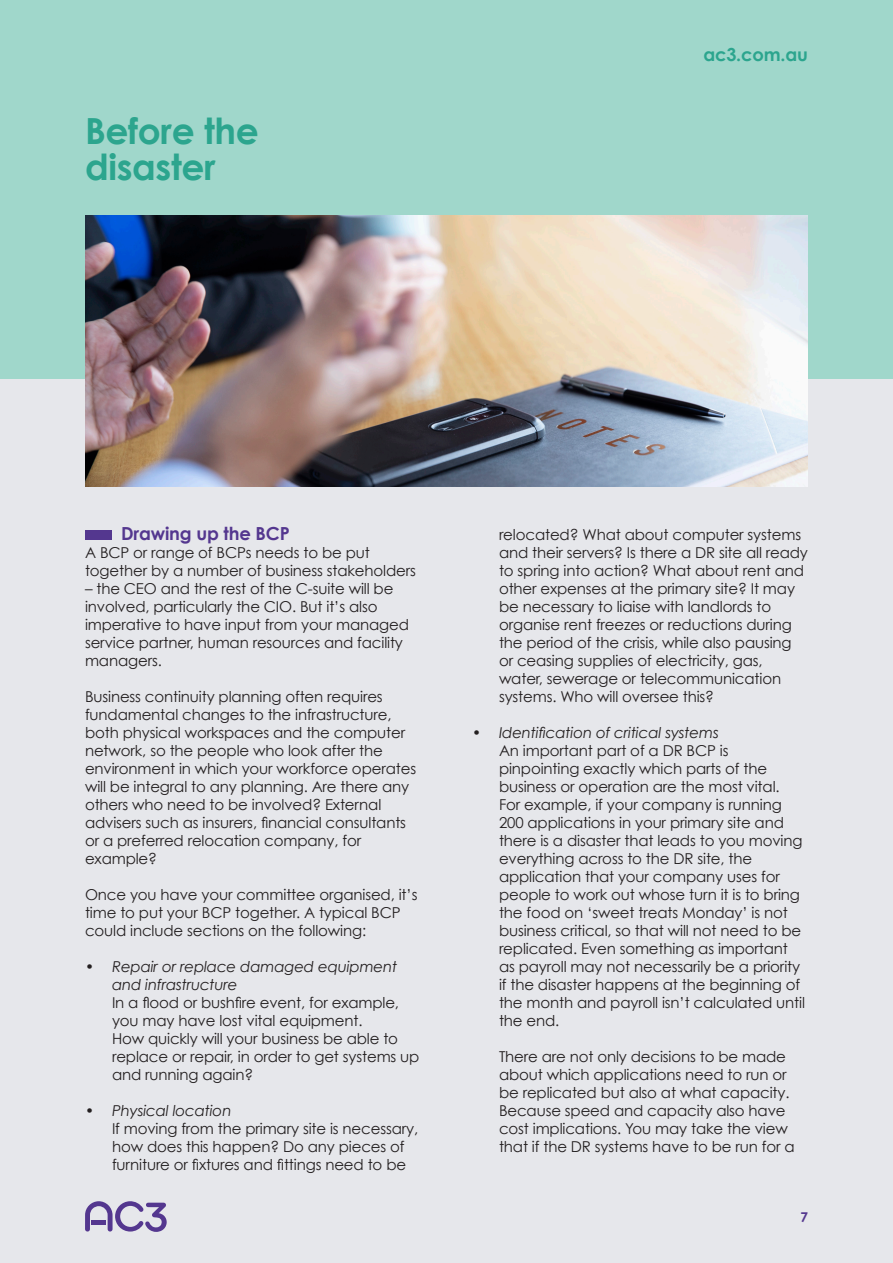
<style>
.page{position:relative;width:893px;height:1263px;background:#e0e2e6}
.page>*{position:absolute;margin:0;border:0;box-sizing:border-box;transform-origin:0 0}
.t1{font:700 36px/36px "Century Gothic";letter-spacing:-.01em;color:#2ca58e}
.t2{font:700 18px "Century Gothic";letter-spacing:-.01em;color:#54378f}
.t3{font:700 18px "Century Gothic";letter-spacing:-.01em;color:#2ca58e}
.t4{font:15px/18px "Century Gothic";letter-spacing:-.01em;color:#231f20}
.t5{font:700 13.5px "Century Gothic";color:#54378f}
.s1{font-style:italic}
</style>
<div class="page">
<svg style="left:85px;top:1201px;width:82px;height:31px"></svg>
<div style="left:0;top:0;width:893px;height:378px;background:#a0d7cb"></div>
<img style="left:85px;top:215px;width:723px;height:271px">
<div style="left:85px;top:531px;width:27px;height:9px;background:#54378f"></div>
<p class="t1" style="left:85px;top:112px;width:175px">Before the disaster</p>
<p class="t3" style="left:703px;top:43px;width:106px">ac3.com.au</p>
<p class="t2" style="left:121px;top:522px;width:170px">Drawing up the BCP</p>
<p class="t4" style="left:85px;top:543px;width:332px">A BCP or range of BCPs needs to be put together by a number of business stakeholders</p>
<p class="t4" style="left:85px;top:579px;width:326px">– the CEO and the rest of the C-suite will be involved, particularly the CIO. But it’s also imperative to have input from your managed service partner, human resources and facility managers.</p>
<p class="t4" style="left:85px;top:687px;width:333px">Business continuity planning often requires fundamental changes to the infrastructure, both physical workspaces and the computer network, so the people who look after the environment in which your workforce operates will be integral to any planning. Are there any others who need to be involved? External advisers such as insurers, financial consultants or a preferred relocation company, for example?</p>
<p class="t4" style="left:85px;top:885px;width:334px">Once you have your committee organised, it’s time to put your BCP together. A typical BCP could include sections on the following:</p>
<p class="t4" style="left:112px;top:957px;width:309px;text-indent:-27px"><span class="s1">• Repair or replace damaged equipment and infrastructure<br></span>In a flood or bushfire event, for example, you may have lost vital equipment.<br>How quickly will your business be able to replace or repair, in order to get systems up and running again?</p>
<p class="t4" style="left:112px;top:1101px;width:308px;text-indent:-27px"><span class="s1">• Physical location<br></span>If moving from the primary site is necessary, how does this happen? Do any pieces of furniture or fixtures and fittings need to be</p>
<p class="t4" style="left:499px;top:525px;width:310px">relocated? What about computer systems and their servers? Is there a DR site all ready to spring into action? What about rent and other expenses at the primary site? It may be necessary to liaise with landlords to organise rent freezes or reductions during the period of the crisis, while also pausing or ceasing supplies of electricity, gas, water, sewerage or telecommunication systems. Who will oversee this?</p>
<p class="t4" style="left:499px;top:723px;width:308px;text-indent:-27px"><span class="s1">• Identification of critical systems<br></span>An important part of a DR BCP is pinpointing exactly which parts of the business or operation are the most vital.<br>For example, if your company is running 200 applications in your primary site and there is a disaster that leads to you moving everything across to the DR site, the application that your company uses for people to work out whose turn it is to bring the food on ‘sweet treats Monday’ is not business critical, so that will not need to be replicated. Even something as important as payroll may not necessarily be a priority if the disaster happens at the beginning of the month and payroll isn’t calculated until the end.</p>
<p class="t4" style="left:499px;top:1047px;width:297px">There are not only decisions to be made about which applications need to run or be replicated but also at what capacity.<br>Because speed and capacity also have cost implications. You may take the view that if the DR systems have to be run for a</p>
<p class="t5" style="left:800px;top:1208px;width:9px">7</p>
</div>
